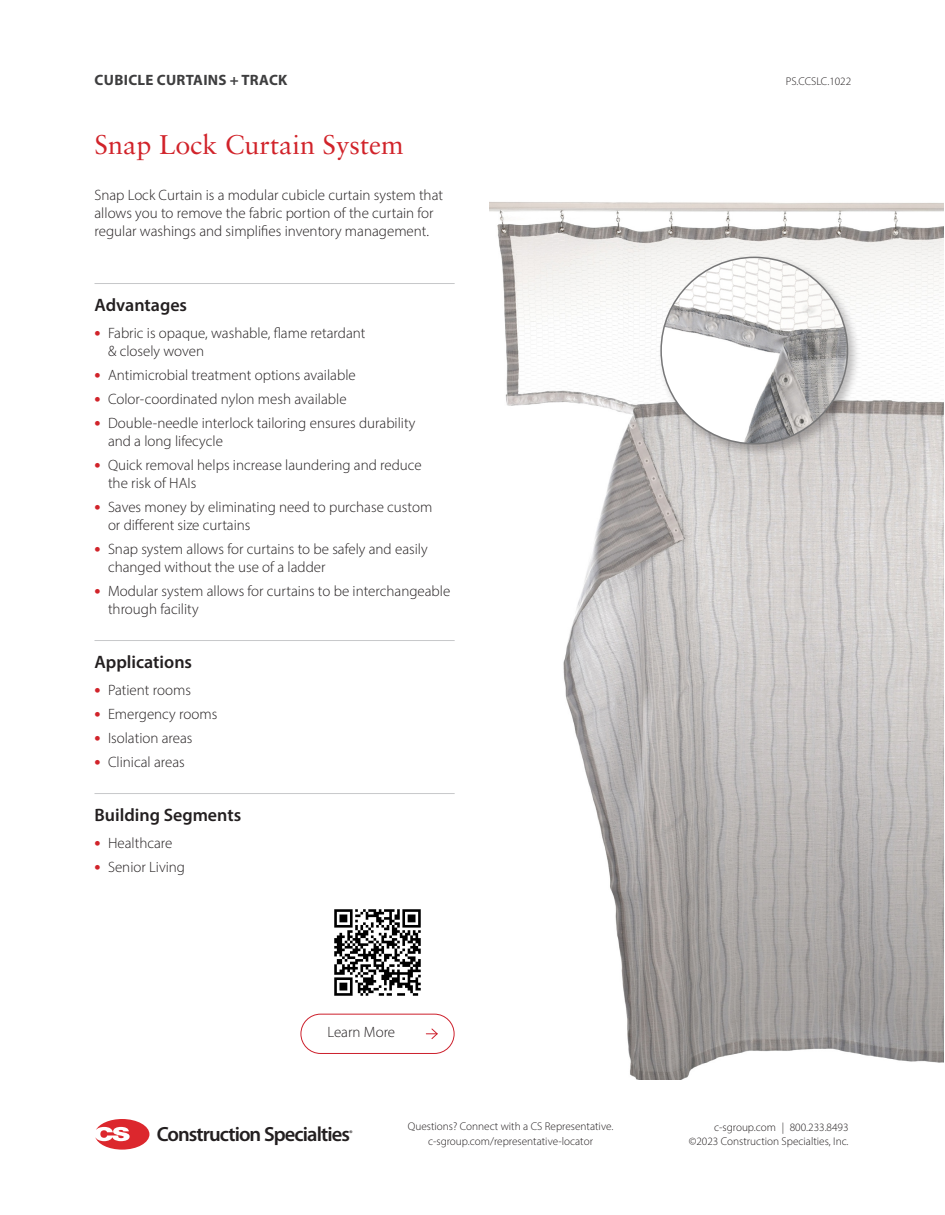
<style>
.page{position:relative;width:945px;height:1215px;background:#fff}
.page>*{position:absolute;margin:0;border:0;box-sizing:border-box;transform-origin:0 0}
.Product_Name{font:27px "Sabon LT Pro";color:#d1232a}
.t1{font:600 20.55px "Myriad Pro";letter-spacing:-.045em;color:#231f20}
.Bullet_List_Subhead{font:600 18px "Myriad Pro";color:#231f20}
.Paragraph_2_Style{font:300 15px/18px "Myriad Pro";color:#231f20}
.t2{font:700 15px "Myriad Pro";letter-spacing:.02em;color:#3e3e3f}
.t3{font:300 11.25px "Myriad Pro";color:#231f20}
.t4{font:600 8.25px "Myriad Pro";color:#231f20}
.s1{font-weight:700;font-size:18px;color:#d1232a}
</style>
<div class="page">
<hr style="left:94px;top:283px;width:361px;height:1px;background:#c7c8ca">
<hr style="left:94px;top:640px;width:361px;height:1px;background:#c7c8ca">
<hr style="left:94px;top:793px;width:361px;height:1px;background:#c7c8ca">
<img style="left:334px;top:909px;width:87px;height:87px">
<div style="left:301px;top:1014px;width:154px;height:40px;border:1px solid #cd202c;border-radius:20px"></div>
<svg style="left:426px;top:1028px;width:12px;height:11px"></svg>
<svg style="left:95px;top:1119px;width:54px;height:31px"></svg>
<img style="left:489px;top:202px;width:455px;height:877px">
<div style="left:657px;top:253px;width:204px;height:204px;background:#231f20;opacity:.3"></div>
<img style="left:661px;top:257px;width:187px;height:187px;border-radius:93px">
<p class="t2" style="left:95px;top:70px;width:194px">CUBICLE CURTAINS + TRACK</p>
<p class="t3" style="left:786px;top:74px;width:67px">PS.CCSLC.1022</p>
<p class="Product_Name" style="left:94px;top:128px;width:311px">Snap Lock Curtain System</p>
<p class="Paragraph_2_Style" style="left:94px;top:186px;width:350px">Snap Lock Curtain is a modular cubicle curtain system that allows you to remove the fabric portion of the curtain for regular washings and simplifies inventory management.</p>
<p class="Bullet_List_Subhead" style="left:94px;top:293px;width:94px">Advantages</p>
<p class="Paragraph_2_Style" style="left:108px;top:324px;width:259px;text-indent:-14px"><span class="s1">•</span> Fabric is opaque, washable, flame retardant &amp; closely woven</p>
<p class="Paragraph_2_Style" style="left:94px;top:366px;width:263px"><span class="s1">•</span> Antimicrobial treatment options available</p>
<p class="Paragraph_2_Style" style="left:94px;top:390px;width:254px"><span class="s1">•</span> Color-coordinated nylon mesh available</p>
<p class="Paragraph_2_Style" style="left:108px;top:414px;width:309px;text-indent:-14px"><span class="s1">•</span> Double-needle interlock tailoring ensures durability and a long lifecycle</p>
<p class="Paragraph_2_Style" style="left:108px;top:456px;width:315px;text-indent:-14px"><span class="s1">•</span> Quick removal helps increase laundering and reduce the risk of HAIs</p>
<p class="Paragraph_2_Style" style="left:108px;top:498px;width:326px;text-indent:-14px"><span class="s1">•</span> Saves money by eliminating need to purchase custom or different size curtains</p>
<p class="Paragraph_2_Style" style="left:108px;top:540px;width:321px;text-indent:-14px"><span class="s1">•</span> Snap system allows for curtains to be safely and easily changed without the use of a ladder</p>
<p class="Paragraph_2_Style" style="left:108px;top:582px;width:344px;text-indent:-14px"><span class="s1">•</span> Modular system allows for curtains to be interchangeable through facility</p>
<p class="Bullet_List_Subhead" style="left:94px;top:650px;width:99px">Applications</p>
<p class="Paragraph_2_Style" style="left:94px;top:681px;width:98px"><span class="s1">•</span> Patient rooms</p>
<p class="Paragraph_2_Style" style="left:94px;top:705px;width:124px"><span class="s1">•</span> Emergency rooms</p>
<p class="Paragraph_2_Style" style="left:94px;top:729px;width:100px"><span class="s1">•</span> Isolation areas</p>
<p class="Paragraph_2_Style" style="left:94px;top:753px;width:92px"><span class="s1">•</span> Clinical areas</p>
<p class="Bullet_List_Subhead" style="left:94px;top:803px;width:148px">Building Segments</p>
<p class="Paragraph_2_Style" style="left:94px;top:834px;width:79px"><span class="s1">•</span> Healthcare</p>
<p class="Paragraph_2_Style" style="left:94px;top:858px;width:92px"><span class="s1">•</span> Senior Living</p>
<p class="Paragraph_2_Style" style="left:328px;top:1023px;width:69px">Learn More</p>
<h2 class="t1" style="left:157px;top:1121px;width:195px">Construction Specialties</h2>
<p class="t4" style="left:349px;top:1128px;width:5px">®</p>
<p class="t3" style="left:408px;top:1120px;width:207px">Questions? Connect with a CS Representative.</p>
<p class="t3" style="left:428px;top:1134px;width:166px">c-sgroup.com/representative-locator</p>
<p class="t3" style="left:714px;top:1120px;width:136px">c-sgroup.com | 800.233.8493</p>
<p class="t3" style="left:689px;top:1134px;width:161px">©2023 Construction Specialties, Inc.</p>
</div>
